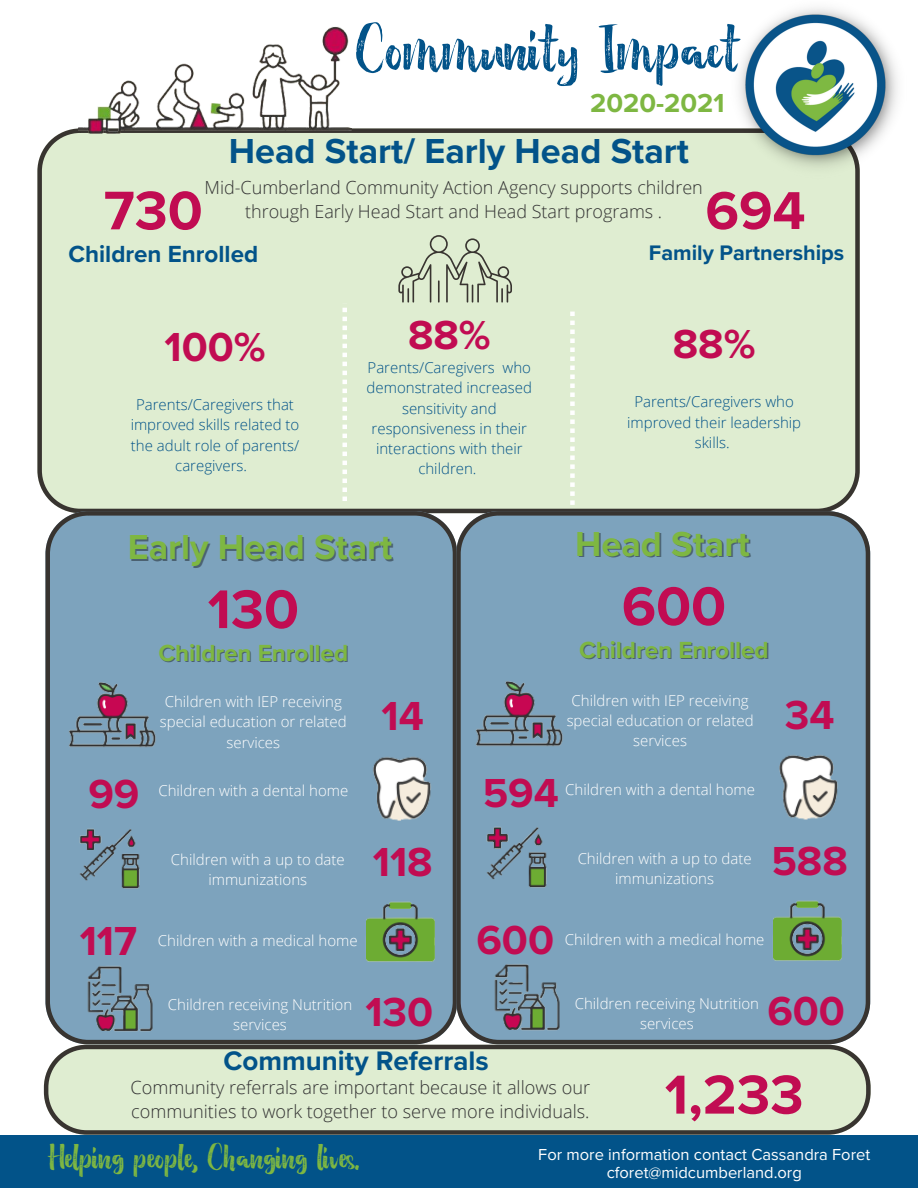
<style>
.page{position:relative;width:918px;height:1188px;background:#fff}
.page>*{position:absolute;margin:0;border:0;box-sizing:border-box;transform-origin:0 0}
.t1{font:65.25px "Holidays";color:#025389}
.t2{font:700 56.85px "Proxima Nova";color:#c10c52}
.t3{font:700 56.4px "Proxima Nova";color:#c10c52}
.t4{font:700 55.2px "Proxima Nova";color:#c10c52}
.t5{font:700 42px "Proxima Nova";color:#c10c52}
.t6{font:700 36px "Proxima Nova";color:#025389}
.t7{font:700 36px "Proxima Nova";color:#7eb742}
.t8{font:35.25px "Holidays";color:#7eb742}
.t9{font:700 27.75px "Proxima Nova";color:#025389}
.t10{font:700 27px "Proxima Nova";color:#7eb742}
.t11{font:700 24.15px "Proxima Nova";color:#7eb742}
.t12{font:700 24.15px "Proxima Nova";color:#025389}
.t13{font:700 21.75px "Proxima Nova";color:#025389}
.t14{font:300 18.15px/24.8px "Open Sans";color:#333}
.t15{font:300 18px/24.8px "Open Sans";color:#333;text-align:center}
.t16{font:16.5px/18px "Proxima Nova";color:#fff;text-align:center}
.t17{font:300 15px/20.2px "Open Sans";color:#fff;text-align:center}
.t18{font:300 15px/20.2px "Open Sans";color:#025389;text-align:center}
</style>
<div class="page">
<svg style="left:37px;top:128px;width:823px;height:383px;background:#d5e1c7"></svg>
<img style="left:730px;top:8px;width:168px;height:171px">
<div style="left:45px;top:511px;width:411px;height:533px;background:#7da3bd"></div>
<div style="left:456px;top:511px;width:414px;height:533px;background:#7da3bd"></div>
<img style="left:79px;top:26px;width:273px;height:113px">
<svg style="left:343px;top:303px;width:4px;height:198px"></svg>
<svg style="left:570px;top:312px;width:5px;height:193px"></svg>
<svg style="left:398px;top:235px;width:114px;height:68px;background:#c5d0b8"></svg>
<div style="left:0;top:1135px;width:918px;height:53px;background:#025389"></div>
<svg style="left:44px;top:1045px;width:827px;height:90px;background:#cedac1"></svg>
<img style="left:72px;top:815px;width:80px;height:78px">
<img style="left:345px;top:888px;width:109px;height:84px">
<img style="left:353px;top:744px;width:92px;height:84px">
<img style="left:67px;top:669px;width:91px;height:81px">
<img style="left:73px;top:959px;width:90px;height:78px">
<img style="left:479px;top:814px;width:80px;height:78px">
<img style="left:752px;top:887px;width:109px;height:84px">
<img style="left:760px;top:743px;width:92px;height:84px">
<img style="left:474px;top:668px;width:91px;height:81px">
<img style="left:480px;top:958px;width:90px;height:78px">
<h1 class="t1" style="left:356px;top:24px;width:384px">Community Impact</h1>
<h3 class="t10" style="left:590px;top:87px;width:136px">2020-2021</h3>
<h3 class="t6" style="left:229px;top:130px;width:462px">Head Start/ Early Head Start</h3>
<p class="t15" style="left:205px;top:174px;width:500px">Mid-Cumberland Community Action Agency supports children through Early Head Start and Head Start programs .</p>
<h3 class="t12" style="left:69px;top:240px;width:191px">Children Enrolled</h3>
<h3 class="t13" style="left:649px;top:240px;width:197px">Family Partnerships</h3>
<h3 class="t3" style="left:104px;top:177px;width:100px">730</h3>
<h3 class="t4" style="left:705px;top:178px;width:102px">694</h3>
<h3 class="t5" style="left:164px;top:322px;width:103px">100%</h3>
<p class="t18" style="left:131px;top:394px;width:170px">Parents/Caregivers that improved skills related to the adult role of parents/ caregivers.</p>
<h3 class="t5" style="left:408px;top:310px;width:84px">88%</h3>
<p class="t18" style="left:367px;top:357px;width:167px">Parents/Caregivers who demonstrated increased sensitivity and responsiveness in their interactions with their children.</p>
<h3 class="t5" style="left:673px;top:319px;width:84px">88%</h3>
<p class="t18" style="left:627px;top:392px;width:176px">Parents/Caregivers who improved their leadership skills.</p>
<h3 class="t7" style="left:128px;top:526px;width:266px">Early Head Start</h3>
<h3 class="t7" style="left:575px;top:523px;width:176px">Head Start</h3>
<h3 class="t3" style="left:208px;top:576px;width:93px">130</h3>
<h3 class="t3" style="left:622px;top:573px;width:106px">600</h3>
<h3 class="t11" style="left:158px;top:639px;width:191px">Children Enrolled</h3>
<h3 class="t11" style="left:579px;top:636px;width:191px">Children Enrolled</h3>
<p class="t17" style="left:160px;top:691px;width:188px">Children with IEP receiving special education or related services</p>
<h3 class="t5" style="left:382px;top:692px;width:44px">14</h3>
<p class="t17" style="left:567px;top:690px;width:188px">Children with IEP receiving special education or related services</p>
<h3 class="t5" style="left:785px;top:690px;width:51px">34</h3>
<h3 class="t5" style="left:88px;top:770px;width:53px">99</h3>
<p class="t17" style="left:158px;top:780px;width:191px">Children with a dental home</p>
<h3 class="t5" style="left:483px;top:768px;width:78px">594</h3>
<p class="t17" style="left:565px;top:779px;width:191px">Children with a dental home</p>
<p class="t17" style="left:171px;top:849px;width:175px">Children with a up to date immunizations</p>
<h3 class="t5" style="left:373px;top:837px;width:61px">118</h3>
<p class="t17" style="left:578px;top:848px;width:175px">Children with a up to date immunizations</p>
<h3 class="t5" style="left:771px;top:836px;width:78px">588</h3>
<h3 class="t5" style="left:80px;top:916px;width:59px">117</h3>
<p class="t17" style="left:158px;top:930px;width:201px">Children with a medical home</p>
<h3 class="t5" style="left:476px;top:915px;width:79px">600</h3>
<p class="t17" style="left:565px;top:929px;width:201px">Children with a medical home</p>
<p class="t17" style="left:168px;top:994px;width:186px">Children receiving Nutrition services</p>
<h3 class="t5" style="left:365px;top:987px;width:69px">130</h3>
<p class="t17" style="left:575px;top:993px;width:186px">Children receiving Nutrition services</p>
<h3 class="t5" style="left:767px;top:986px;width:79px">600</h3>
<h3 class="t9" style="left:223px;top:1045px;width:267px">Community Referrals</h3>
<p class="t14" style="left:131px;top:1074px;width:461px">Community referrals are important because it allows our communities to work together to serve more individuals.</p>
<h2 class="t2" style="left:665px;top:1061px;width:140px">1,233</h2>
<h3 class="t8" style="left:48px;top:1144px;width:313px">Helping people, Changing lives.</h3>
<p class="t16" style="left:538px;top:1146px;width:333px">For more information contact Cassandra Foret cforet@midcumberland.org</p>
</div>
